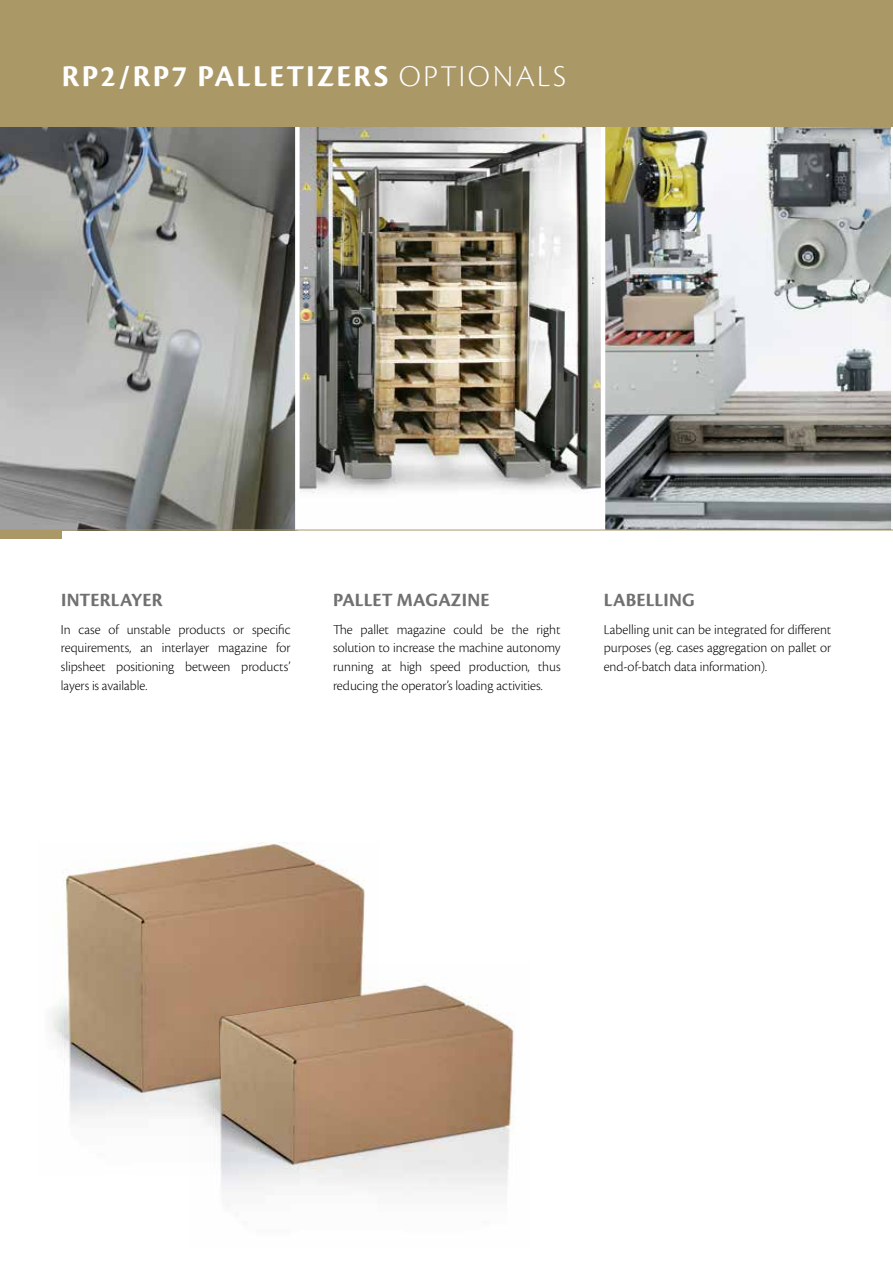
<style>
.page{position:relative;width:893px;height:1263px;background:#fff}
.page>*{position:absolute;margin:0;border:0;box-sizing:border-box;transform-origin:0 0}
.t1{font:31.5px "Cronos Pro Bold Subh";letter-spacing:.075em;color:#fff}
.t2{font:19.5px "Cronos Pro Bold Subh";letter-spacing:.005em;color:#6f7070}
.t3{font:14.25px/18.8px "Cronos Pro Lt Subh";color:#000;text-align:justify}
.s1{font-family:"Cronos Pro Lt Subh"}
</style>
<div class="page">
<img style="left:52px;top:842px;width:313px;height:275px">
<img style="left:300px;top:126px;width:301px;height:404px">
<img style="left:605px;top:126px;width:286px;height:404px">
<img style="left:0;top:126px;width:295px;height:404px">
<div style="left:0;top:530px;width:61px;height:9px;background:#ab9867"></div>
<hr style="left:0;top:530px;width:893px;height:1px;background:#ab9867">
<div style="left:0;top:0;width:893px;height:126px;background:#ab9867"></div>
<img style="left:189px;top:963px;width:326px;height:227px">
<img style="left:220px;top:986px;width:293px;height:177px">
<h1 class="t1" style="left:62px;top:58px;width:505px">RP2/RP7 PALLETIZERS <span class="s1">OPTIONALS</span></h1>
<h2 class="t2" style="left:61px;top:589px;width:103px">INTERLAYER</h2>
<p class="t3" style="left:61px;top:620px;width:231px">In case of unstable products or specific requirements, an interlayer magazine for slipsheet positioning between products’ layers is available.</p>
<h2 class="t2" style="left:333px;top:589px;width:158px">PALLET MAGAZINE</h2>
<p class="t3" style="left:333px;top:620px;width:229px">The pallet magazine could be the right solution to increase the machine autonomy running at high speed production, thus reducing the operator’s loading activities.</p>
<h2 class="t2" style="left:604px;top:589px;width:92px">LABELLING</h2>
<p class="t3" style="left:604px;top:620px;width:229px">Labelling unit can be integrated for different purposes (eg. cases aggregation on pallet or end-of-batch data information).</p>
</div>
